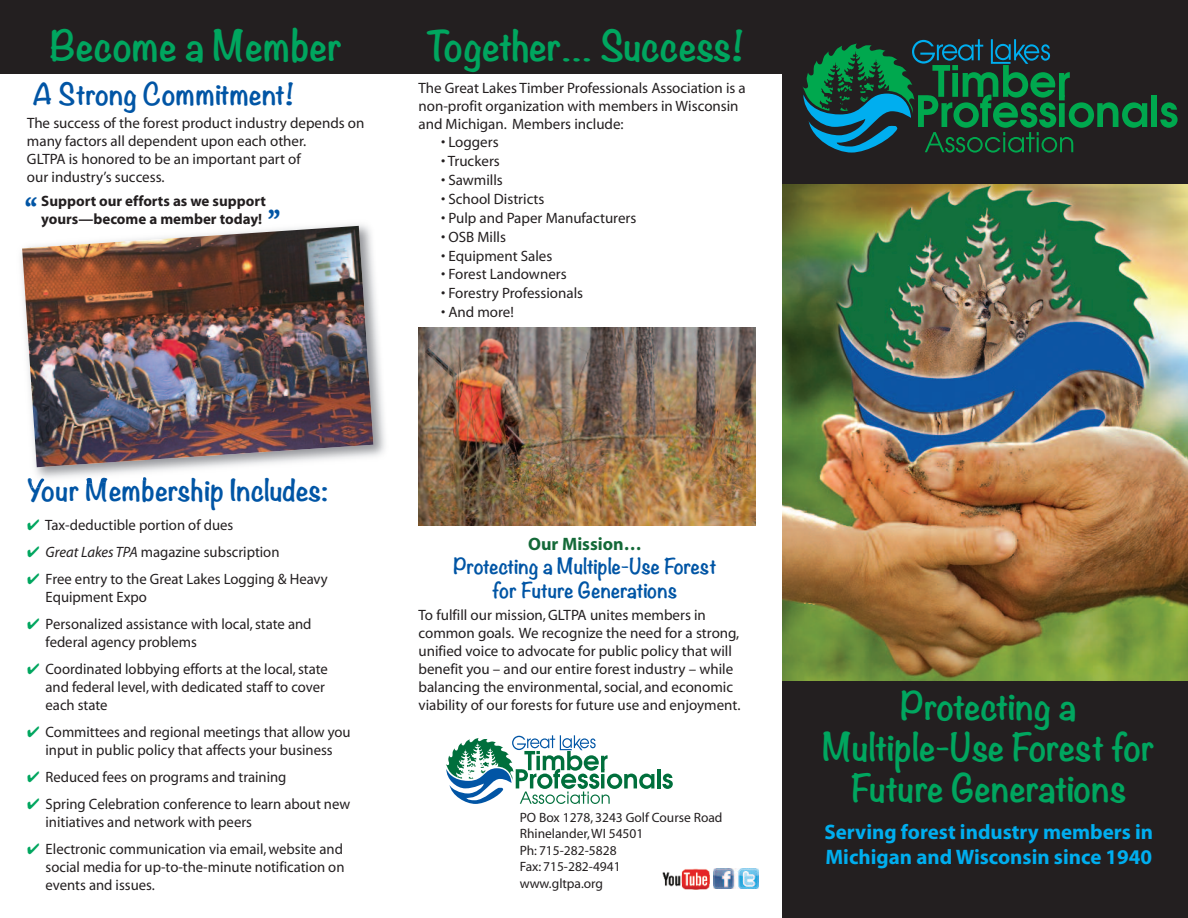
<style>
.page{position:relative;width:1188px;height:918px;background:#fff}
.page>*{position:absolute;margin:0;border:0;box-sizing:border-box;transform-origin:0 0}
.t1{font:700 37.5px "Noteworthy";color:#00a65f}
.t2{font:700 34.5px/41.1px "Noteworthy";color:#00a65f;text-align:center}
.t3{font:700 27px "Noteworthy";color:#0155a5}
.t4{font:700 27px "Noteworthy";color:#0155a5;scale:1.05 1}
.t5{font:700 21px/25.2px "Myriad";color:#00aeef}
.t6{font:700 19.5px/24px "Noteworthy";color:#0155a5;text-align:center}
.t7{font:700 18px "Myriad";color:#146938}
.t8{font:15px/18px "Myriad";color:#231f20}
.t9{font:700 15px/18px "Myriad";color:#231f20}
.t10{font:13.5px/16.5px "Myriad";color:#231f20}
.s1{color:#00a65f}
.s2{font-style:italic}
</style>
<div class="page">
<div style="left:0;top:0;width:790px;height:74px;background:#231f20"></div>
<div style="left:782px;top:0;width:406px;height:918px;background:#231f20"></div>
<img style="left:782px;top:184px;width:406px;height:496px">
<div style="left:1152px;top:95px;width:5px;height:32px;background:#00a84e"></div>
<svg style="left:1160px;top:102px;width:18px;height:26px"></svg>
<svg style="left:803px;top:39px;width:344px;height:114px"></svg>
<hr style="left:657px;top:769px;width:3px;height:19px;background:#006f3c">
<svg style="left:662px;top:774px;width:11px;height:15px"></svg>
<svg style="left:446px;top:735px;width:208px;height:69px"></svg>
<svg style="left:714px;top:868px;width:45px;height:21px"></svg>
<img style="left:713px;top:869px;width:45px;height:20px">
<svg style="left:684px;top:868px;width:23px;height:22px"></svg>
<img style="left:662px;top:869px;width:47px;height:20px">
<img style="left:21px;top:224px;width:364px;height:258px">
<img style="left:31px;top:478px;width:90px;height:10px">
<img style="left:22px;top:226px;width:351px;height:241px">
<img style="left:418px;top:327px;width:338px;height:199px">
<h1 class="t1" style="left:50px;top:13px;width:295px">Become a Member</h1>
<h1 class="t1" style="left:427px;top:13px;width:319px">Together… Success!</h1>
<h3 class="t3" style="left:33px;top:70px;width:263px">A Strong Commitment!</h3>
<p class="t8" style="left:27px;top:115px;width:339px">The success of the forest product industry depends on many factors all dependent upon each other.<br>GLTPA is honored to be an important part of<br>our industry’s success.</p>
<p class="t9" style="left:41px;top:193px;width:226px">Support our efforts as we support yours—become a member today!</p>
<h3 class="t4" style="left:26px;top:186px;width:12px">“</h3>
<h3 class="t4" style="left:280px;top:231px;width:12px;rotate:-180deg">“</h3>
<p class="t8" style="left:419px;top:80px;width:329px">The Great Lakes Timber Professionals Association is a non-profit organization with members in Wisconsin and Michigan. Members include:</p>
<p class="t8" style="left:441px;top:134px;width:59px">• Loggers</p>
<p class="t8" style="left:441px;top:153px;width:60px">• Truckers</p>
<p class="t8" style="left:441px;top:172px;width:63px">• Sawmills</p>
<p class="t8" style="left:441px;top:191px;width:105px">• School Districts</p>
<p class="t8" style="left:441px;top:210px;width:197px">• Pulp and Paper Manufacturers</p>
<p class="t8" style="left:441px;top:229px;width:67px">• OSB Mills</p>
<p class="t8" style="left:441px;top:248px;width:113px">• Equipment Sales</p>
<p class="t8" style="left:441px;top:267px;width:127px">• Forest Landowners</p>
<p class="t8" style="left:441px;top:286px;width:144px">• Forestry Professionals</p>
<p class="t8" style="left:441px;top:304px;width:74px">• And more!</p>
<h3 class="t3" style="left:27px;top:466px;width:303px">Your Membership Includes:</h3>
<p class="t8" style="left:27px;top:517px;width:208px"><span class="s1">✔</span> Tax-deductible portion of dues</p>
<p class="t8" style="left:27px;top:544px;width:254px"><span class="s1">✔</span> <span class="s2">Great Lakes TPA</span> magazine subscription</p>
<p class="t8" style="left:46px;top:571px;width:284px;text-indent:-19px"><span class="s1">✔</span> Free entry to the Great Lakes Logging &amp; Heavy<br>Equipment Expo</p>
<p class="t8" style="left:46px;top:616px;width:267px;text-indent:-19px"><span class="s1">✔</span> Personalized assistance with local,state and federal agency problems</p>
<p class="t8" style="left:46px;top:661px;width:284px;text-indent:-19px"><span class="s1">✔</span> Coordinated lobbying efforts at the local,state and federal level,with dedicated staff to cover each state</p>
<p class="t8" style="left:27px;top:724px;width:325px;text-align:center"><span class="s1">✔</span> Committees and regional meetings that allow you input in public policy that affects your business</p>
<p class="t8" style="left:27px;top:769px;width:261px"><span class="s1">✔</span> Reduced fees on programs and training</p>
<p class="t8" style="left:46px;top:796px;width:306px;text-indent:-19px"><span class="s1">✔</span> Spring Celebration conference to learn about new initiatives and network with peers</p>
<p class="t8" style="left:46px;top:841px;width:300px;text-align:justify;text-indent:-19px"><span class="s1">✔</span> Electronic communication via email,website and social media for up-to-the-minute notification on events and issues.</p>
<p class="t7" style="left:528px;top:537px;width:115px">Our Mission…</p>
<h3 class="t6" style="left:453px;top:552px;width:265px">Protecting a Multiple-Use Forest for Future Generations</h3>
<p class="t8" style="left:419px;top:607px;width:324px">To fulfill our mission,GLTPA unites members in common goals. We recognize the need for a strong, unified voice to advocate for public policy that will benefit you – and our entire forest industry – while balancing the environmental,social, and economic viability of our forests for future use and enjoyment.</p>
<p class="t10" style="left:520px;top:810px;width:204px">PO Box 1278, 3243 Golf Course Road<br>Rhinelander,WI 54501<br>Ph: 715-282-5828<br>Fax: 715-282-4941<br>www.gltpa.org</p>
<h2 class="t2" style="left:822px;top:682px;width:334px">Protecting a<br>Multiple-Use Forest for<br>Future Generations</h2>
<h3 class="t5" style="left:824px;top:821px;width:330px">Serving forest industry members in<br>Michigan and Wisconsin since 1940</h3>
</div>
